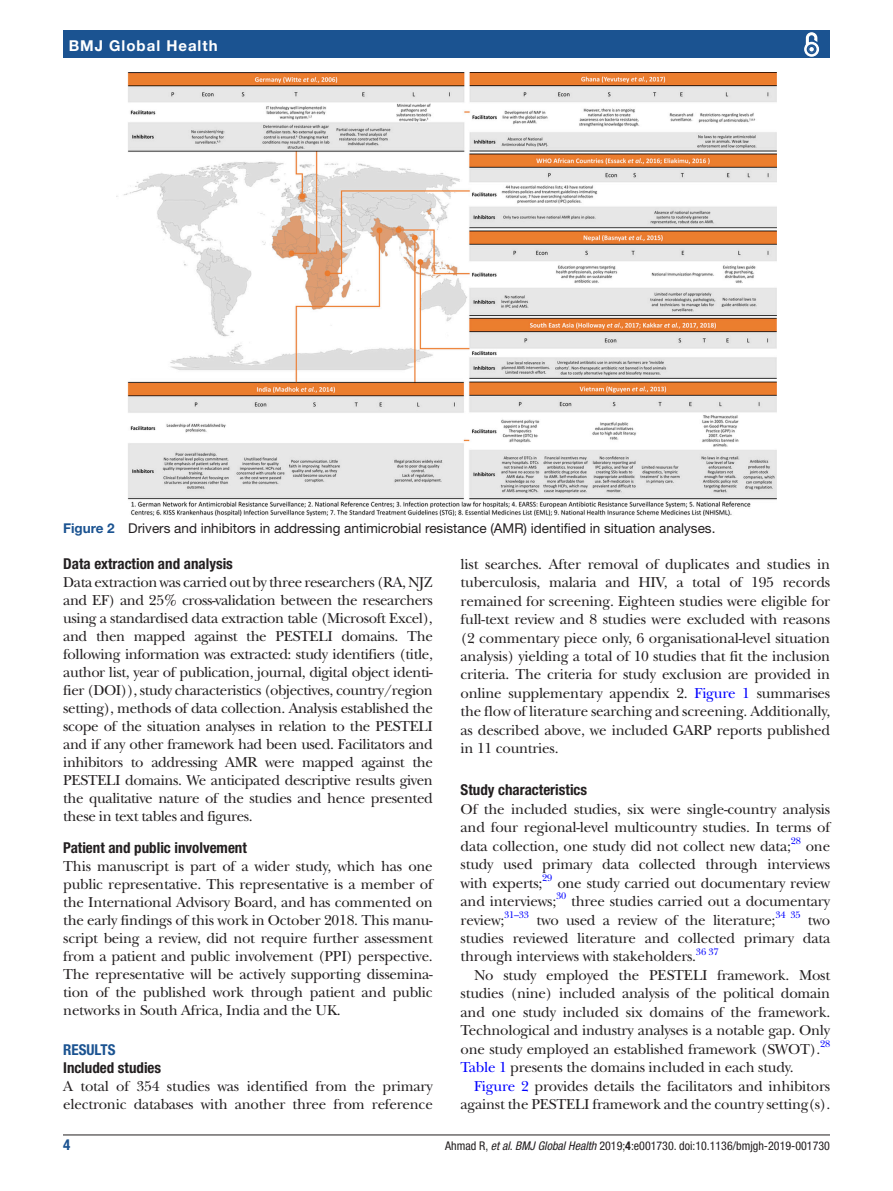
<style>
.page{position:relative;width:893px;height:1191px;background:#fff}
.page>*{position:absolute;margin:0;border:0;box-sizing:border-box;transform-origin:0 0}
.t1{font:15px/18px "New Baskerville";letter-spacing:-.015em;color:#231f20;text-align:justify}
.t2{font:700 condensed 15px "Helvetica Neue LT Std";color:#231f20}
.t3{font:700 15px "Helvetica Neue LT Std";letter-spacing:.065em;color:#fff}
.t4{font:700 condensed 15px "Helvetica Neue LT Std";color:#1b5391}
.t5{font:13.5px "Helvetica Neue LT Std";color:#231f20}
.t6{font:condensed 12px "Helvetica Neue LT Std";color:#231f20}
.t7{font:9.9px "New Baskerville";letter-spacing:-.015em;color:#00f}
.s1{font-weight:700;color:#1b5391}
.s2{color:#00f}
.s3{font-style:italic}
.s4{font-weight:700}
</style>
<div class="page">
<hr style="left:63px;top:1134px;width:767px;height:1px;background:#231f20">
<div style="left:63px;top:31px;width:767px;height:27px;background:#1b5391"></div>
<svg style="left:804px;top:32px;width:16px;height:25px"></svg>
<div style="left:808px;top:46px;width:7px;height:7px;border:1px solid #1b5391;border-radius:50%"></div>
<img style="left:117px;top:73px;width:659px;height:442px">
<p class="t3" style="left:69px;top:36px;width:150px">BMJ Global Health</p>
<p class="t5" style="left:63px;top:520px;width:654px"><span class="s1">Figure 2</span> Drivers and inhibitors in addressing antimicrobial resistance (AMR) identified in situation analyses.</p>
<p class="t2" style="left:63px;top:555px;width:171px">Data extraction and analysis</p>
<p class="t1" style="left:63px;top:573px;width:371px">Data extraction was carried out by three researchers (RA, NJZ and EF) and 25% cross-validation between the researchers using a standardised data extraction table (Microsoft Excel), and then mapped against the PESTELI domains. The following information was extracted: study identifiers (title, author list, year of publication, journal, digital object identi&shy;fier (DOI)), study characteristics (objectives, country/region setting), methods of data collection. Analysis established the scope of the situation analyses in relation to the PESTELI and if any other framework had been used. Facilitators and inhibitors to addressing AMR were mapped against the PESTELI domains. We anticipated descriptive results given the qualitative nature of the studies and hence presented these in text tables and figures.</p>
<p class="t2" style="left:63px;top:838px;width:185px">Patient and public involvement</p>
<p class="t1" style="left:63px;top:857px;width:371px">This manuscript is part of a wider study, which has one public representative. This representative is a member of the International Advisory Board, and has commented on the early findings of this work in October 2018. This manu&shy;script being a review, did not require further assessment from a patient and public involvement (PPI) perspective.<br>The representative will be actively supporting dissemina&shy;tion of the published work through patient and public networks in South Africa, India and the UK.</p>
<p class="t4" style="left:63px;top:1041px;width:54px">Results</p>
<p class="t2" style="left:63px;top:1059px;width:99px">Included studies</p>
<p class="t1" style="left:63px;top:1077px;width:371px">A total of 354 studies was identified from the primary electronic databases with another three from reference</p>
<p class="t1" style="left:461px;top:555px;width:371px;line-height:18.5px">list searches. After removal of duplicates and studies in tuberculosis, malaria and HIV, a total of 195 records remained for screening. Eighteen studies were eligible for full-text review and 8 studies were excluded with reasons (2 commentary piece only, 6 organisational-level situation analysis) yielding a total of 10 studies that fit the inclusion criteria. The criteria for study exclusion are provided in online supplementary appendix 2. <span class="s2">Figure 1</span> summarises the flow of literature searching and screening. Additionally, as described above, we included GARP reports published in 11 countries.</p>
<p class="t2" style="left:461px;top:781px;width:128px">Study characteristics</p>
<p class="t1" style="left:461px;top:800px;width:371px;line-height:18.5px">Of the included studies, six were single-country analysis and four regional-level multicountry studies. In terms of data collection, one study did not collect new data;</p>
<p class="t7" style="left:791px;top:835px;width:12px">28</p>
<p class="t1" style="left:461px;top:837px;width:371px;line-height:18.5px;text-indent:345px">one study used primary data collected through interviews with experts;</p>
<p class="t7" style="left:542px;top:872px;width:12px">29</p>
<p class="t1" style="left:461px;top:873px;width:371px;line-height:18.5px;text-indent:97px">one study carried out documentary review and interviews;<sup>30</sup> three studies carried out a documentary review;</p>
<p class="t7" style="left:504px;top:909px;width:27px">31–33</p>
<p class="t1" style="left:536px;top:910px;width:241px">two used a review of the literature;</p>
<p class="t7" style="left:775px;top:909px;width:27px">34 35</p>
<p class="t1" style="left:461px;top:910px;width:371px;line-height:18.5px;text-indent:347px">two studies reviewed literature and collected primary data through interviews with stakeholders.</p>
<p class="t7" style="left:696px;top:945px;width:24px">36 37</p>
<p class="t1" style="left:461px;top:966px;width:371px;line-height:18.5px;text-indent:14px">No study employed the PESTELI framework. Most studies (nine) included analysis of the political domain and one study included six domains of the framework.<br>Technological and industry analyses is a notable gap. Only one study employed an established framework (SWOT).</p>
<p class="t7" style="left:820px;top:1038px;width:12px">28</p>
<p class="t1" style="left:461px;top:1058px;width:335px"><span class="s2">Table 1</span> presents the domains included in each study.</p>
<p class="t1" style="left:474px;top:1076px;width:358px"><span class="s2">Figure 2</span> provides details the facilitators and inhibitors</p>
<p class="t1" style="left:461px;top:1095px;width:371px">against the PESTELI framework and the country setting(s).</p>
<p class="t4" style="left:63px;top:1135px;width:9px">4</p>
<p class="t6" style="left:445px;top:1138px;width:386px">Ahmad R, <span class="s3">et al</span>. <span class="s3">BMJ Global Health</span> 2019;<span class="s4">4</span>:e001730. doi:10.1136/bmjgh-2019-001730</p>
</div>
